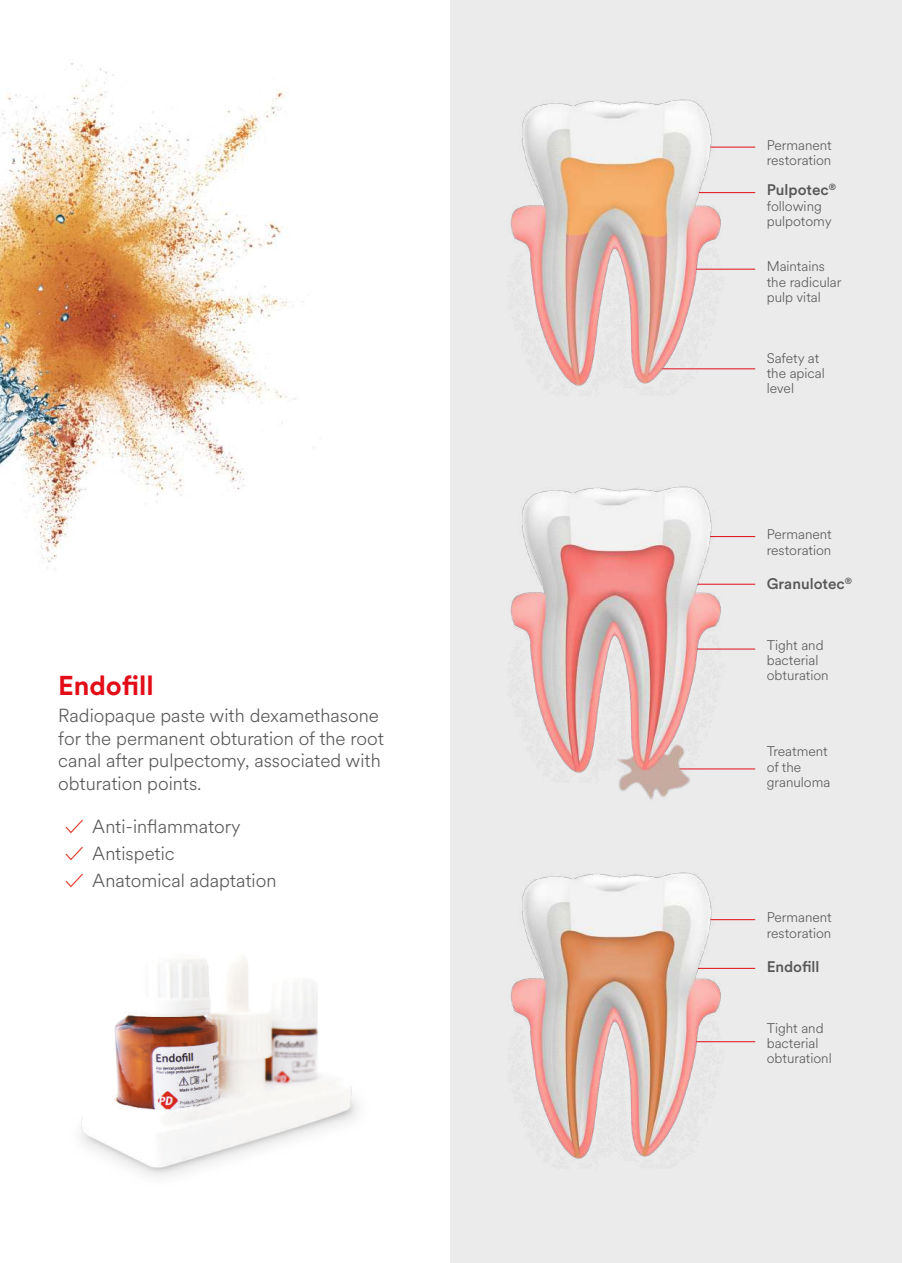
<style>
.page{position:relative;width:902px;height:1263px;background:#fff}
.page>*{position:absolute;margin:0;border:0;box-sizing:border-box;transform-origin:0 0}
.t1{font:700 27px "Circular XX";color:#e30d18}
.t2{font:300 18.75px/22.5px "Circular XX";color:#575756}
.t3{font:500 15.15px "Circular XX";color:#575756}
.t4{font:300 13.8px/15.1px "Circular XX";color:#575756}
.s1{color:#e42413}
</style>
<div class="page">
<div style="left:451px;top:0;width:450px;height:1263px;background:#ebebec"></div>
<img style="left:510px;top:872px;width:245px;height:287px">
<img style="left:510px;top:486px;width:245px;height:314px">
<img style="left:510px;top:99px;width:245px;height:287px">
<img style="left:0;top:63px;width:314px;height:506px">
<img style="left:80px;top:959px;width:279px;height:218px">
<h1 class="t1" style="left:58px;top:667px;width:97px">Endofill</h1>
<h2 class="t2" style="left:58px;top:703px;width:327px">Radiopaque paste with dexamethasone for the permanent obturation of the root canal after pulpectomy, associated with obturation points.</h2>
<h2 class="t2" style="left:65px;top:815px;width:177px"><span class="s1">✓</span> Anti-inflammatory</h2>
<h2 class="t2" style="left:65px;top:841px;width:111px"><span class="s1">✓</span> Antispetic</h2>
<h2 class="t2" style="left:65px;top:868px;width:212px"><span class="s1">✓</span> Anatomical adaptation</h2>
<p class="t4" style="left:766px;top:137px;width:66px">Permanent restoration</p>
<p class="t3" style="left:766px;top:180px;width:71px">Pulpotec<sup>®</sup></p>
<p class="t4" style="left:766px;top:198px;width:66px">following pulpotomy</p>
<p class="t4" style="left:766px;top:258px;width:76px">Maintains the radicular pulp vital</p>
<p class="t4" style="left:766px;top:350px;width:60px">Safety at the apical level</p>
<p class="t4" style="left:766px;top:526px;width:66px">Permanent restoration</p>
<p class="t3" style="left:766px;top:574px;width:87px">Granulotec<sup>®</sup></p>
<p class="t4" style="left:766px;top:637px;width:63px">Tight and bacterial obturation</p>
<p class="t4" style="left:766px;top:743px;width:65px">Treatment of the granuloma</p>
<p class="t4" style="left:766px;top:909px;width:66px">Permanent restoration</p>
<p class="t3" style="left:766px;top:957px;width:54px">Endofill</p>
<p class="t4" style="left:766px;top:1020px;width:66px">Tight and bacterial obturationl</p>
</div>
